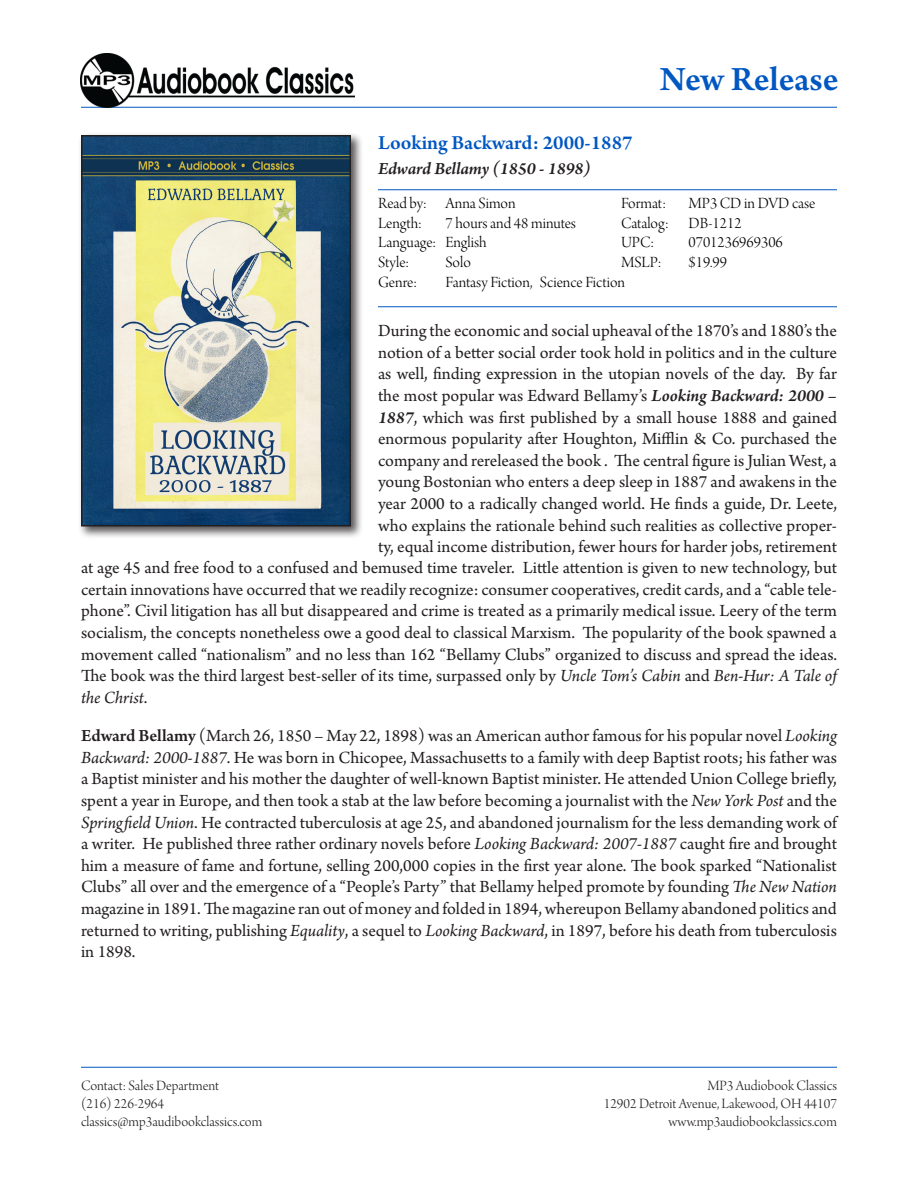
<style>
.page{position:relative;width:918px;height:1188px;background:#fff}
.page>*{position:absolute;margin:0;border:0;box-sizing:border-box;transform-origin:0 0}
.t1{font:600 36px "Arno Pro";letter-spacing:-.005em;color:#0057c2}
.t2{font:600 21px "Arno Pro";color:#0057c2}
.Description{font:18px/21.6px "Arno Pro";color:#231f20;text-align:justify}
.Description-2{font:italic 600 18px "Arno Pro";color:#231f20}
.Description-3{font:italic 18px "Arno Pro";letter-spacing:-.005em;color:#231f20}
.Data_table{font:16.5px/19.8px "Arno Pro Light Display";color:#000}
.Data_table_2{font:16.5px/19.8px "Arno Pro Light Display";color:#000}
.Description-4{font:15px "Arno Pro Light Display";color:#231f20}
.s1{font-weight:600;font-style:italic}
.s2{font-style:italic}
.s3{font-style:normal}
.s4{font-weight:600}
</style>
<div class="page">
<hr style="left:378px;top:189px;width:459px;height:1px;background:#0057c2">
<hr style="left:378px;top:306px;width:459px;height:1px;background:#0057c2">
<hr style="left:81px;top:1067px;width:756px;height:1px;background:#0057c2">
<hr style="left:81px;top:107px;width:756px;height:1px;background:#0057c2">
<div style="left:78px;top:132px;width:286px;height:407px;background:#231f20;opacity:.75"></div>
<img style="left:84px;top:138px;width:264px;height:385px">
<div style="left:81px;top:135px;width:270px;height:391px;border:2px solid #231f20"></div>
<img style="left:81px;top:54px;width:274px;height:54px">
<p class="t2" style="left:378px;top:131px;width:256px">Looking Backward: 2000-1887</p>
<p class="Description-2" style="left:378px;top:158px;width:214px">Edward Bellamy (1850 - 1898)</p>
<p class="t1" style="left:660px;top:59px;width:180px">New Release</p>
<p class="Data_table" style="left:378px;top:194px;width:139px">Read by: Anna Simon<br>Length:</p>
<p class="Data_table_2" style="left:621px;top:194px;width:196px;text-indent:68px">MP3 CD in DVD case<br>Catalog: DB-1212</p>
<p class="Data_table_2" style="left:621px;top:234px;width:35px">UPC:</p>
<p class="Data_table_2" style="left:689px;top:234px;width:96px">0701236969306</p>
<p class="Data_table_2" style="left:621px;top:254px;width:42px">MSLP:</p>
<p class="Data_table_2" style="left:689px;top:254px;width:40px">$19.99</p>
<p class="Data_table_2" style="left:621px;top:194px;width:47px">Format:</p>
<p class="Data_table" style="left:446px;top:214px;width:132px">7 hours and 48 minutes</p>
<p class="Data_table" style="left:378px;top:234px;width:110px">Language: English</p>
<p class="Data_table" style="left:378px;top:254px;width:33px">Style:</p>
<p class="Data_table" style="left:446px;top:254px;width:27px">Solo</p>
<p class="Data_table" style="left:378px;top:273px;width:40px">Genre:</p>
<p class="Data_table" style="left:446px;top:273px;width:181px">Fantasy Fiction, Science Fiction</p>
<p class="Description" style="left:378px;top:321px;width:461px">During the economic and social upheaval of the 1870’s and 1880’s the</p>
<p class="Description" style="left:378px;top:343px;width:461px">notion of a better social order took hold in politics and in the culture</p>
<p class="Description" style="left:378px;top:364px;width:461px">as well, finding expression in the utopian novels of the day. By far</p>
<p class="Description" style="left:378px;top:386px;width:460px">the most popular was Edward Bellamy’s <span class="s1">Looking Backward: 2000 –</span></p>
<p class="Description" style="left:378px;top:407px;width:461px"><span class="s1">1887</span>, which was first published by a small house 1888 and gained</p>
<p class="Description" style="left:378px;top:429px;width:460px">enormous popularity after Houghton, Mifflin &amp; Co. purchased the</p>
<p class="Description" style="left:378px;top:451px;width:460px">company and rereleased the book . The central figure is Julian West, a</p>
<p class="Description" style="left:378px;top:472px;width:460px">young Bostonian who enters a deep sleep in 1887 and awakens in the</p>
<p class="Description" style="left:378px;top:494px;width:461px">year 2000 to a radically changed world. He finds a guide, Dr. Leete,</p>
<p class="Description" style="left:378px;top:515px;width:461px">who explains the rationale behind such realities as collective proper-</p>
<p class="Description" style="left:378px;top:537px;width:461px">ty, equal income distribution, fewer hours for harder jobs, retirement</p>
<p class="Description" style="left:81px;top:558px;width:758px">at age 45 and free food to a confused and bemused time traveler. Little attention is given to new technology, but</p>
<p class="Description" style="left:81px;top:580px;width:758px">certain innovations have occurred that we readily recognize: consumer cooperatives, credit cards, and a “cable tele-</p>
<p class="Description" style="left:81px;top:601px;width:757px">phone”. Civil litigation has all but disappeared and crime is treated as a primarily medical issue. Leery of the term</p>
<p class="Description" style="left:81px;top:623px;width:757px">socialism, the concepts nonetheless owe a good deal to classical Marxism. The popularity of the book spawned a</p>
<p class="Description" style="left:81px;top:644px;width:758px">movement called “nationalism” and no less than 162 “Bellamy Clubs” organized to discuss and spread the ideas.</p>
<p class="Description" style="left:81px;top:666px;width:758px">The book was the third largest best-seller of its time, surpassed only by <span class="s2">Uncle Tom’s Cabin</span> and <span class="s2">Ben-Hur: A Tale of</span></p>
<p class="Description-3" style="left:81px;top:687px;width:68px">the Christ<span class="s3">.</span></p>
<p class="Description" style="left:81px;top:726px;width:758px"><span class="s4">Edward Bellamy</span> (March 26, 1850 – May 22, 1898) was an American author famous for his popular novel <span class="s2">Looking Backward: 2000-1887</span>. He was born in Chicopee, Massachusetts to a family with deep Baptist roots; his father was a Baptist minister and his mother the daughter of well-known Baptist minister. He attended Union College briefly, spent a year in Europe, and then took a stab at the law before becoming a journalist with the <span class="s2">New York Post</span> and the <span class="s2">Springfield Union</span>. He contracted tuberculosis at age 25, and abandoned journalism for the less demanding work of a writer. He published three rather ordinary novels before <span class="s2">Looking Backward: 2007-1887</span> caught fire and brought him a measure of fame and fortune, selling 200,000 copies in the first year alone. The book sparked “Nationalist Clubs” all over and the emergence of a “People’s Party” that Bellamy helped promote by founding <span class="s2">The New Nation </span>magazine in 1891. The magazine ran out of money and folded in 1894, whereupon Bellamy abandoned politics and returned to writing, publishing <span class="s2">Equality</span>, a sequel to <span class="s2">Looking Backward</span>, in 1897, before his death from tuberculosis in 1898.</p>
<p class="Description-4" style="left:81px;top:1078px;width:140px">Contact: Sales Department</p>
<p class="Description-4" style="left:81px;top:1096px;width:85px">(216) 226-2964</p>
<p class="Description-4" style="left:81px;top:1114px;width:183px">classics@mp3audibookclassics.com</p>
<p class="Description-4" style="left:707px;top:1078px;width:131px">MP3 Audiobook Classics</p>
<p class="Description-4" style="left:604px;top:1096px;width:235px">12902 Detroit Avenue, Lakewood, OH 44107</p>
<p class="Description-4" style="left:669px;top:1114px;width:170px">www.mp3audiobookclassics.com</p>
</div>
